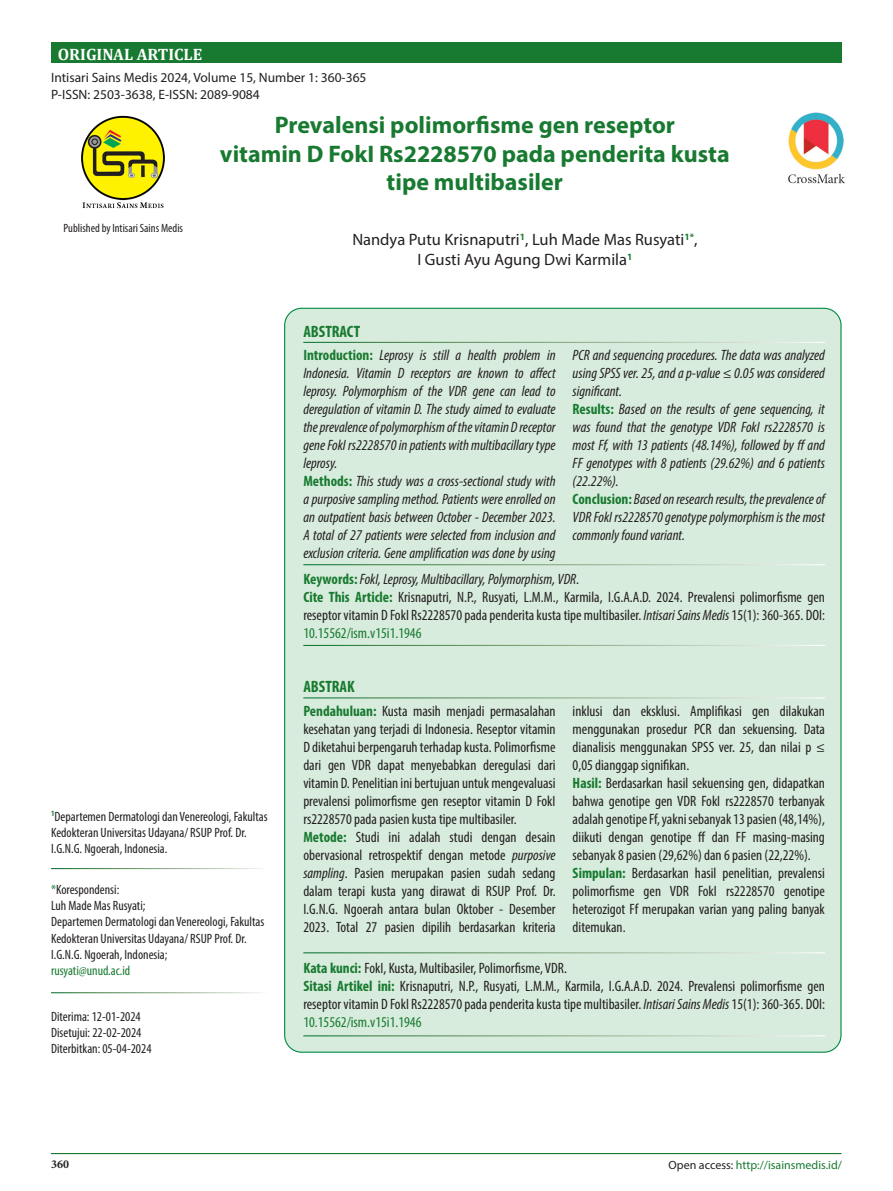
<style>
.page{position:relative;width:893px;height:1191px;background:#fff}
.page>*{position:absolute;margin:0;border:0;box-sizing:border-box;transform-origin:0 0}
.Judul_Naskah{font:700 24px "Myriad Pro";color:#187a30}
.Author{font:16.5px "Myriad Pro";color:#231f20}
.t1{font:700 16.5px "Cambria";color:#fff}
.Default{font:700 condensed 16.5px "Myriad Pro";color:#187a30}
.Abstrak_Isi{font:condensed 15px/18px "Myriad Pro";color:#231f20;text-align:justify}
.t2{font:italic condensed 15px/18px "Myriad Pro";color:#231f20;text-align:justify}
.Keywords{font:condensed 15px "Myriad Pro";color:#231f20}
.Afiliasi{font:condensed 13.5px/16.2px "Myriad Pro";color:#231f20}
.t3{font:13.5px "Myriad Pro";color:#231f20}
.Afiliasi-2{font:condensed 13.5px "Myriad Pro";color:#187a30}
.judul{font:12px "Myriad Pro";color:#187a30}
.judul-2{font:condensed 12px "Myriad Pro";color:#231f20}
.judul-3{font:700 12px "Minion Pro";color:#231f20}
.s1{font-weight:700;font-style:normal;color:#187a30}
.s2{font-style:normal}
.s3{font-weight:700;color:#187a30}
.s4{font-style:italic}
.s5{color:#187a30}
.s6{color:#231f20}
</style>
<div class="page">
<div style="left:51px;top:43px;width:790px;height:20px;background:#187a30"></div>
<div style="left:285px;top:308px;width:556px;height:744px;background:#d8ecdd;border-radius:17px"></div>
<img style="left:788px;top:112px;width:57px;height:72px">
<hr style="left:303px;top:342px;width:522px;height:1px;background:#fff">
<hr style="left:303px;top:697px;width:522px;height:1px;background:#fff">
<hr style="left:303px;top:564px;width:522px;height:1px;background:#fff">
<hr style="left:303px;top:645px;width:522px;height:1px;background:#fff">
<img style="left:81px;top:115px;width:84px;height:94px">
<hr style="left:51px;top:1153px;width:790px;height:1px;background:#187a30">
<hr style="left:303px;top:952px;width:522px;height:1px;background:#fff">
<hr style="left:303px;top:1035px;width:522px;height:1px;background:#fff">
<p class="t1" style="left:58px;top:43px;width:146px">ORIGINAL ARTICLE</p>
<p class="t3" style="left:51px;top:70px;width:317px">Intisari Sains Medis 2024, Volume 15, Number 1: 360-365</p>
<p class="t3" style="left:51px;top:86px;width:210px">P-ISSN: 2503-3638, E-ISSN: 2089-9084</p>
<p class="judul-2" style="left:64px;top:221px;width:121px">Published by Intisari Sains Medis</p>
<p class="Judul_Naskah" style="left:275px;top:109px;width:402px">Prevalensi polimorfisme gen reseptor</p>
<p class="Judul_Naskah" style="left:220px;top:138px;width:511px">vitamin D FokI Rs2228570 pada penderita kusta</p>
<p class="Judul_Naskah" style="left:387px;top:167px;width:178px">tipe multibasiler</p>
<p class="Author" style="left:352px;top:230px;width:347px">Nandya Putu Krisnaputri<sup>1</sup>, Luh Made Mas Rusyati<sup>1*</sup>,</p>
<p class="Author" style="left:417px;top:249px;width:216px">I Gusti Ayu Agung Dwi Karmila<sup>1</sup></p>
<p class="Default" style="left:303px;top:321px;width:58px">ABSTRACT</p>
<p class="t2" style="left:303px;top:346px;width:254px"><span class="s1">Introduction:</span> Leprosy is still a health problem in Indonesia. Vitamin D receptors are known to affect leprosy. Polymorphism of the VDR gene can lead to deregulation of vitamin D. The study aimed to evaluate the prevalence of polymorphism of the vitamin D receptor gene FokI rs2228570 in patients with multibacillary type leprosy.</p>
<p class="t2" style="left:303px;top:472px;width:254px"><span class="s1">Methods:</span> This study was a cross-sectional study with a purposive sampling method. Patients were enrolled on an outpatient basis between October - December 2023.<br>A total of 27 patients were selected from inclusion and exclusion criteria. Gene amplification was done by using</p>
<p class="t2" style="left:573px;top:346px;width:254px">PCR and sequencing procedures. The data was analyzed using SPSS ver. 25, and a p-value ≤ 0.05 was considered significant.</p>
<p class="t2" style="left:573px;top:400px;width:254px"><span class="s1">Results:</span> Based on the results of gene sequencing, it was found that the genotype VDR FokI rs2228570 is most Ff, with 13 patients (48.14%), followed by ff and FF genotypes with 8 patients (29.62%) and 6 patients (22.22%).</p>
<p class="t2" style="left:573px;top:490px;width:254px"><span class="s1">Conclusion:</span> Based on research results, the prevalence of VDR FokI rs2228570 genotype polymorphism is the most commonly found variant.</p>
<p class="t2" style="left:303px;top:569px;width:277px"><span class="s1">Keywords:</span> FokI, Leprosy, Multibacillary, Polymorphism, VDR<span class="s2">.</span></p>
<p class="Abstrak_Isi" style="left:303px;top:587px;width:523px"><span class="s3">Cite This Article:</span> Krisnaputri, N.P., Rusyati, L.M.M., Karmila, I.G.A.A.D. 2024. Prevalensi polimorfisme gen reseptor vitamin D FokI Rs2228570 pada penderita kusta tipe multibasiler. <span class="s4">Intisari Sains Medis</span> 15(1): 360-365. DOI:<br><span class="s5">10.15562/ism.v15i1.1946</span></p>
<p class="Default" style="left:303px;top:676px;width:53px">ABSTRAK</p>
<p class="Afiliasi" style="left:51px;top:808px;width:218px"><sup>1</sup>Departemen Dermatologi dan Venereologi, Fakultas<br>Kedokteran Universitas Udayana/ RSUP Prof. Dr.<br>I.G.N.G. Ngoerah, Indonesia.</p>
<p class="Afiliasi" style="left:51px;top:881px;width:70px"><span class="s5">*</span>Korespondensi:</p>
<p class="Afiliasi" style="left:51px;top:897px;width:96px">Luh Made Mas Rusyati;</p>
<p class="Afiliasi" style="left:51px;top:913px;width:215px">Departemen Dermatologi dan Venereologi, Fakultas<br>Kedokteran Universitas Udayana/ RSUP Prof. Dr.<br>I.G.N.G. Ngoerah, Indonesia;</p>
<p class="Afiliasi-2" style="left:51px;top:962px;width:81px">rusyati@unud.ac.id</p>
<p class="Afiliasi" style="left:51px;top:1007px;width:91px">Diterima: 12-01-2024</p>
<p class="Afiliasi" style="left:51px;top:1024px;width:92px">Disetujui: 22-02-2024</p>
<p class="Afiliasi" style="left:51px;top:1040px;width:102px">Diterbitkan: 05-04-2024</p>
<p class="Abstrak_Isi" style="left:303px;top:701px;width:254px"><span class="s3">Pendahuluan:</span> Kusta masih menjadi permasalahan kesehatan yang terjadi di Indonesia. Reseptor vitamin D diketahui berpengaruh terhadap kusta. Polimorfisme dari gen VDR dapat menyebabkan deregulasi dari vitamin D. Penelitian ini bertujuan untuk mengevaluasi prevalensi polimorfisme gen reseptor vitamin D FokI rs2228570 pada pasien kusta tipe multibasiler.</p>
<p class="Abstrak_Isi" style="left:303px;top:827px;width:254px"><span class="s3">Metode:</span> Studi ini adalah studi dengan desain obervasional retrospektif dengan metode <span class="s4">purposive sampling</span>. Pasien merupakan pasien sudah sedang dalam terapi kusta yang dirawat di RSUP Prof. Dr.<br>I.G.N.G. Ngoerah antara bulan Oktober - Desember 2023. Total 27 pasien dipilih berdasarkan kriteria</p>
<p class="Abstrak_Isi" style="left:573px;top:701px;width:254px">inklusi dan eksklusi. Amplifikasi gen dilakukan menggunakan prosedur PCR dan sekuensing. Data dianalisis menggunakan SPSS ver. 25, dan nilai p ≤ 0,05 dianggap signifikan.</p>
<p class="Abstrak_Isi" style="left:573px;top:773px;width:254px"><span class="s3">Hasil:</span> Berdasarkan hasil sekuensing gen, didapatkan bahwa genotipe gen VDR FokI rs2228570 terbanyak adalah genotipe Ff, yakni sebanyak 13 pasien (48,14%), diikuti dengan genotipe ff dan FF masing-masing sebanyak 8 pasien (29,62%) dan 6 pasien (22,22%).</p>
<p class="Abstrak_Isi" style="left:573px;top:863px;width:254px"><span class="s3">Simpulan:</span> Berdasarkan hasil penelitian, prevalensi polimorfisme gen VDR FokI rs2228570 genotipe heterozigot Ff merupakan varian yang paling banyak ditemukan.</p>
<p class="Keywords" style="left:303px;top:959px;width:265px"><span class="s3">Kata kunci:</span> FokI, Kusta, Multibasiler, Polimorfisme, VDR.</p>
<p class="Abstrak_Isi" style="left:303px;top:976px;width:523px"><span class="s3">Sitasi Artikel ini:</span> Krisnaputri, N.P., Rusyati, L.M.M., Karmila, I.G.A.A.D. 2024. Prevalensi polimorfisme gen reseptor vitamin D FokI Rs2228570 pada penderita kusta tipe multibasiler. <span class="s4">Intisari Sains Medis</span> 15(1): 360-365. DOI:<br><span class="s5">10.15562/ism.v15i1.1946</span></p>
<p class="judul-3" style="left:51px;top:1156px;width:19px">360</p>
<p class="judul" style="left:669px;top:1157px;width:175px"><span class="s6">Open access:</span> http://isainsmedis.id/</p>
</div>
